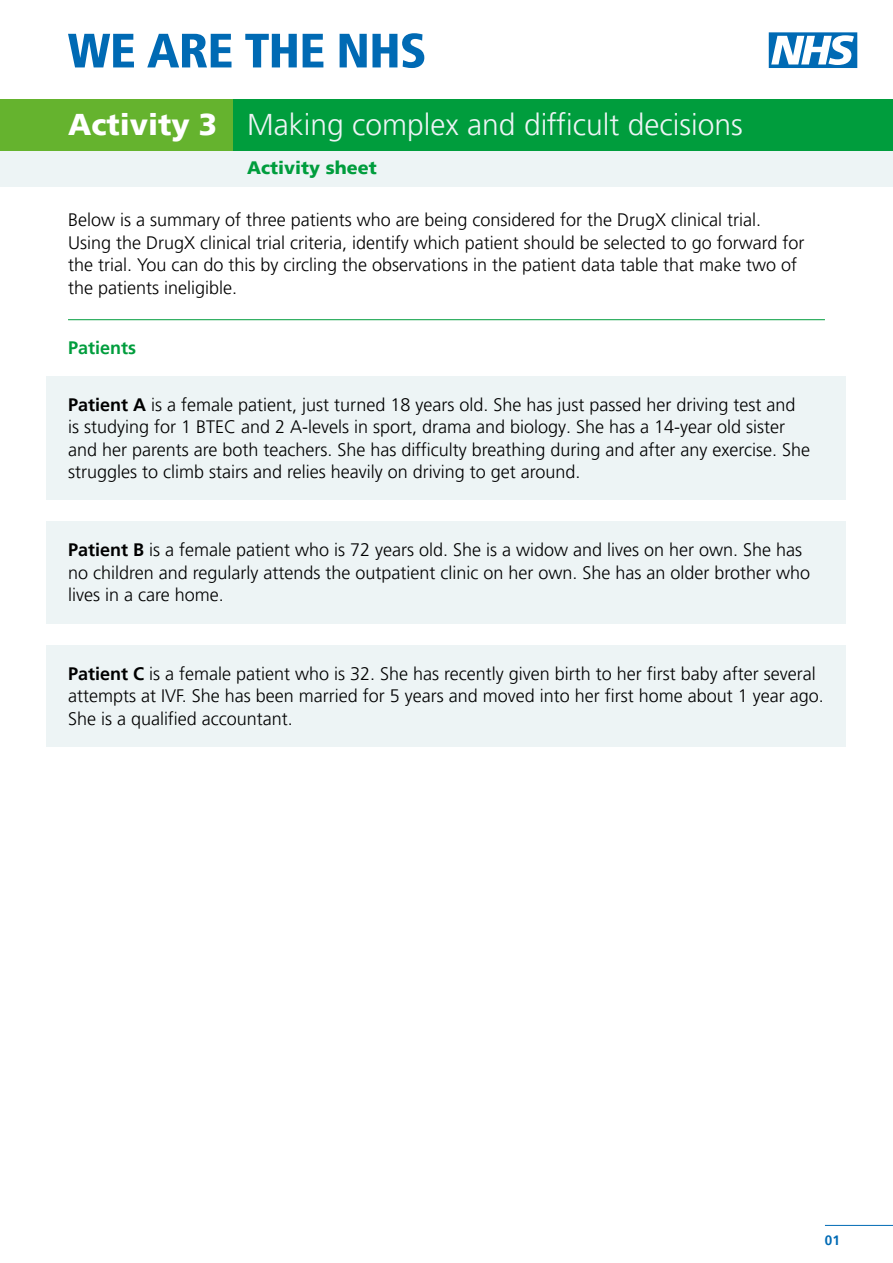
<style>
.page{position:relative;width:893px;height:1263px;background:#fff}
.page>*{position:absolute;margin:0;border:0;box-sizing:border-box;transform-origin:0 0}
.t1{font:300 30px "Frutiger LT Pro";color:#edf4f5}
.t2{font:300 18px/22.5px "Frutiger LT Pro";color:#000}
.t3{font:900 18px "Frutiger LT Pro";color:#009d3d}
.t4{font:700 18px "Frutiger LT Pro";color:#009d3d}
.t5{font:700 13.5px "Frutiger LT Pro";color:#006ab4}
.s1{font-weight:900;color:#fff}
.s2{font-weight:700}
</style>
<div class="page">
<hr style="left:825px;top:1225px;width:68px;height:1px;background:#006ab4">
<div style="left:0;top:150px;width:893px;height:36px;background:#edf4f5"></div>
<div style="left:232px;top:99px;width:661px;height:51px;background:#009d3d"></div>
<div style="left:0;top:99px;width:232px;height:51px;background:#65b32e"></div>
<svg style="left:769px;top:32px;width:88px;height:36px"></svg>
<svg style="left:68px;top:34px;width:66px;height:33px"></svg>
<svg style="left:147px;top:34px;width:84px;height:33px"></svg>
<svg style="left:245px;top:34px;width:52px;height:33px"></svg>
<svg style="left:303px;top:34px;width:20px;height:33px"></svg>
<svg style="left:340px;top:33px;width:84px;height:35px"></svg>
<div style="left:47px;top:376px;width:799px;height:123px;background:#edf4f5"></div>
<div style="left:47px;top:521px;width:799px;height:102px;background:#edf4f5"></div>
<div style="left:47px;top:645px;width:799px;height:101px;background:#edf4f5"></div>
<hr style="left:68px;top:319px;width:757px;height:1px;background:#009d3d">
<h1 class="t1" style="left:68px;top:107px;width:676px"><span class="s1">Activity 3</span> Making complex and difficult decisions</h1>
<p class="t3" style="left:247px;top:157px;width:131px">Activity sheet</p>
<p class="t2" style="left:68px;top:209px;width:738px">Below is a summary of three patients who are being considered for the DrugX clinical trial.<br>Using the DrugX clinical trial criteria, identify which patient should be selected to go forward for the trial. You can do this by circling the observations in the patient data table that make two of the patients ineligible.</p>
<p class="t4" style="left:68px;top:337px;width:70px">Patients</p>
<p class="t2" style="left:68px;top:393px;width:744px"><span class="s2">Patient A</span> is a female patient, just turned 18 years old. She has just passed her driving test and is studying for 1 BTEC and 2 A-levels in sport, drama and biology. She has a 14-year old sister and her parents are both teachers. She has difficulty breathing during and after any exercise. She struggles to climb stairs and relies heavily on driving to get around.</p>
<p class="t2" style="left:68px;top:539px;width:744px"><span class="s2">Patient B</span> is a female patient who is 72 years old. She is a widow and lives on her own. She has no children and regularly attends the outpatient clinic on her own. She has an older brother who lives in a care home.</p>
<p class="t2" style="left:68px;top:662px;width:757px"><span class="s2">Patient C</span> is a female patient who is 32. She has recently given birth to her first baby after several attempts at IVF. She has been married for 5 years and moved into her first home about 1 year ago.<br>She is a qualified accountant.</p>
<p class="t5" style="left:825px;top:1233px;width:17px">01</p>
</div>
